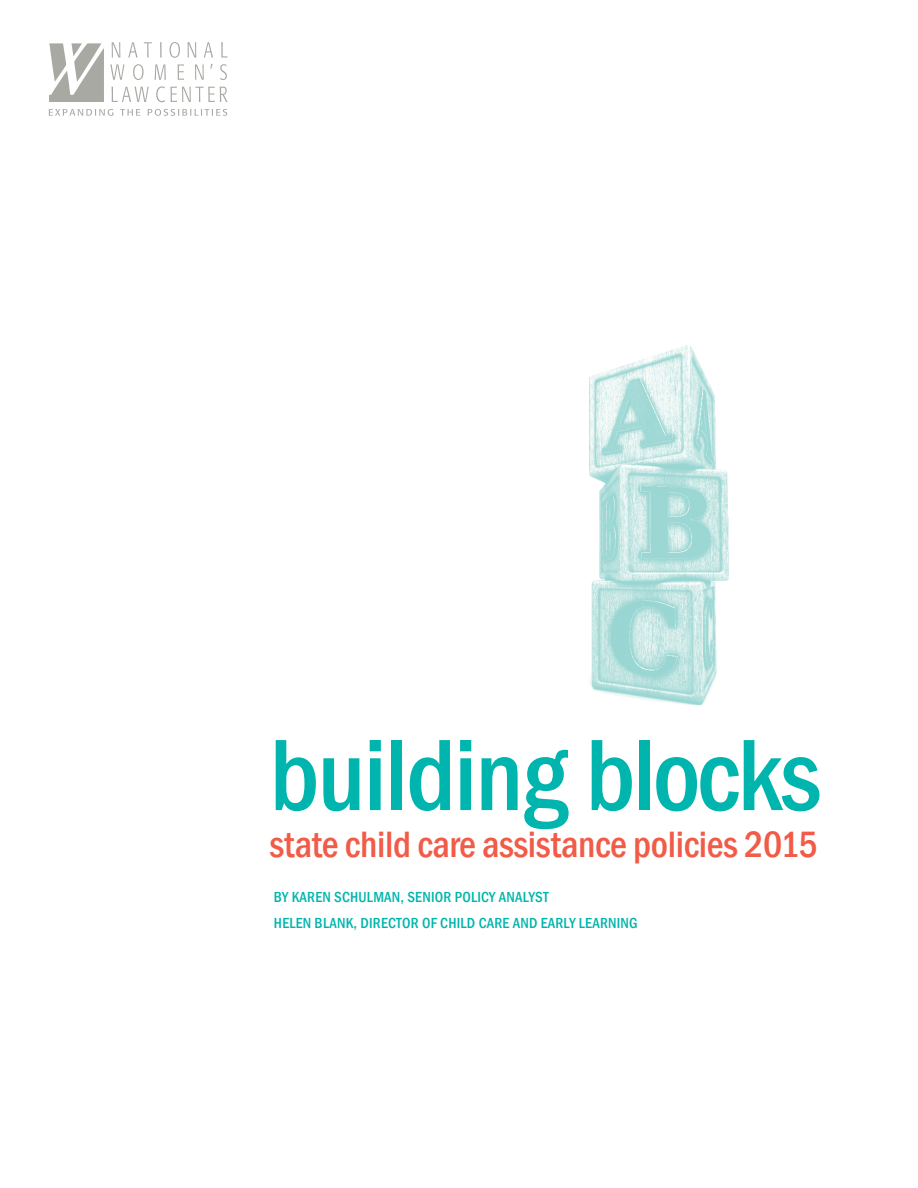
<style>
.page{position:relative;width:918px;height:1188px;background:#fff}
.page>*{position:absolute;margin:0;border:0;box-sizing:border-box;transform-origin:0 0}
.t1{font:500 condensed 105px "Franklin Gothic";color:#00b5ad}
.t2{font:500 condensed 37.65px "Franklin Gothic";letter-spacing:-.01em;color:#f15b47}
.t3{font:500 condensed 15px/26.1px "Franklin Gothic";letter-spacing:.015em;color:#00b5ad}
</style>
<div class="page">
<svg style="left:49px;top:43px;width:55px;height:59px"></svg>
<svg style="left:112px;top:42px;width:8px;height:16px"></svg>
<svg style="left:128px;top:42px;width:10px;height:16px"></svg>
<svg style="left:144px;top:42px;width:8px;height:16px"></svg>
<svg style="left:160px;top:42px;width:2px;height:16px"></svg>
<svg style="left:170px;top:42px;width:10px;height:16px"></svg>
<svg style="left:188px;top:42px;width:8px;height:16px"></svg>
<svg style="left:204px;top:42px;width:9px;height:16px"></svg>
<svg style="left:221px;top:42px;width:6px;height:16px"></svg>
<svg style="left:110px;top:64px;width:15px;height:16px"></svg>
<svg style="left:133px;top:64px;width:11px;height:16px"></svg>
<svg style="left:155px;top:64px;width:11px;height:16px"></svg>
<svg style="left:178px;top:64px;width:6px;height:16px"></svg>
<svg style="left:195px;top:64px;width:9px;height:16px"></svg>
<svg style="left:220px;top:64px;width:7px;height:16px"></svg>
<svg style="left:112px;top:87px;width:37px;height:15px"></svg>
<svg style="left:156px;top:86px;width:72px;height:16px"></svg>
<svg style="left:49px;top:109px;width:64px;height:7px"></svg>
<svg style="left:120px;top:109px;width:20px;height:7px"></svg>
<svg style="left:148px;top:109px;width:79px;height:7px"></svg>
<img style="left:589px;top:345px;width:140px;height:361px">
<h1 class="t1" style="left:269px;top:706px;width:553px">BUILDING BLOCKS</h1>
<h2 class="t2" style="left:269px;top:819px;width:550px">STATE CHILD CARE ASSISTANCE POLICIES 2015</h2>
<p class="t3" style="left:274px;top:884px;width:365px">BY KAREN SCHULMAN, SENIOR POLICY ANALYST<br>HELEN BLANK, DIRECTOR OF CHILD CARE AND EARLY LEARNING</p>
</div>
